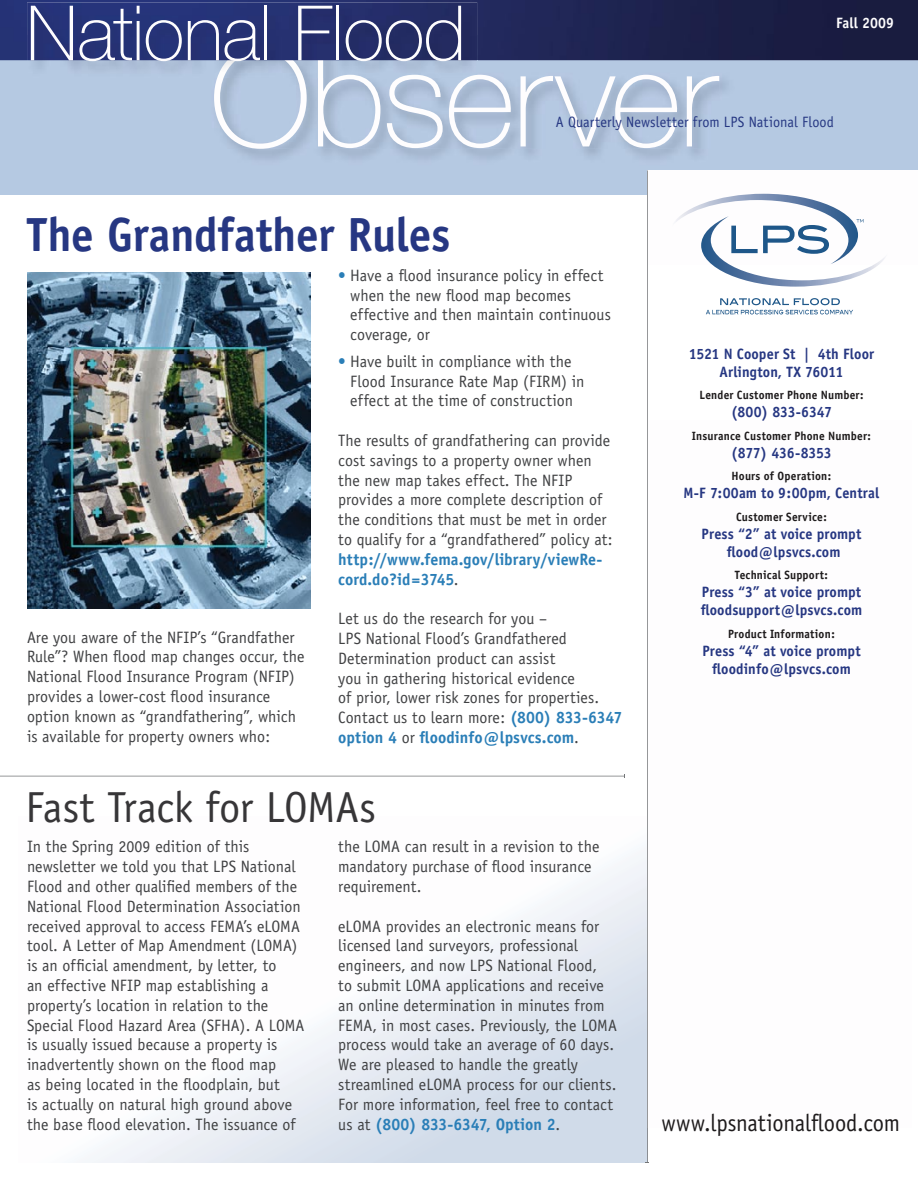
<style>
.page{position:relative;width:918px;height:1188px;background:#fff}
.page>*{position:absolute;margin:0;border:0;box-sizing:border-box;transform-origin:0 0}
.t1{font:100 136.35px "Helvetica Neue";letter-spacing:-.015em;color:#fefdfe}
.t2{font:100 76.35px "Helvetica Neue";letter-spacing:-.015em;color:#fefdfe}
.t3{font:700 48px "Officina Sans";letter-spacing:-.005em;color:#263782;scale:.94 1}
.t4{font:43.5px "Officina Sans";letter-spacing:-.005em;color:#373638}
.t5{font:24px "Officina Sans";color:#1d1a1b;scale:.94 1}
.t6{font:16.5px/19.8px "Officina Sans";color:#404143}
.t7{font:700 16.5px/19.8px "Officina Sans";color:#2a7eb7}
.t8{font:700 15px/18px "Officina Sans";letter-spacing:.005em;color:#263782;text-align:center;scale:.95 1}
.t9{font:15px "Officina Sans";letter-spacing:.01em;color:#263782;scale:.95 1}
.t10{font:700 15px "Officina Sans";letter-spacing:-.02em;color:#263782;scale:.95 1}
.t11{font:700 15px "Officina Sans";letter-spacing:.005em;color:#fefdfe;scale:.95 1}
.t12{font:700 12px "Officina Sans";letter-spacing:.015em;color:#1d1a1b;scale:.95 1}
.s1{color:#2a7eb7}
.s2{font-weight:400;color:#404143}
.s3{font-weight:700;color:#2a7eb7}
</style>
<div class="page">
<svg style="left:84px;top:851px;width:563px;height:311px"></svg>
<div style="left:0;top:35px;width:918px;height:159px;background:#b5c9e2"></div>
<img style="left:214px;top:60px;width:505px;height:89px">
<img style="left:0;top:0;width:918px;height:60px">
<img style="left:27px;top:2px;width:450px;height:69px">
<img style="left:214px;top:60px;width:263px;height:17px">
<div style="left:647px;top:170px;width:271px;height:95px;background:#fefdfe"></div>
<hr style="left:647px;top:170px;width:1px;height:992px;background:#747678">
<svg style="left:706px;top:298px;width:147px;height:16px"></svg>
<svg style="left:676px;top:194px;width:208px;height:93px"></svg>
<img style="left:27px;top:273px;width:283px;height:336px">
<hr style="left:0;top:776px;width:624px;height:1px;background:#747678">
<h2 class="t2" style="left:26px;top:-9px;width:442px">National Flood</h2>
<p class="t11" style="left:836px;top:14px;width:63px">Fall 2009</p>
<h1 class="t1" style="left:210px;top:22px;width:509px">Observer</h1>
<p class="t9" style="left:556px;top:113px;width:294px">A Quarterly Newsletter from LPS National Flood</p>
<h3 class="t3" style="left:27px;top:205px;width:452px">The Grandfather Rules</h3>
<p class="t6" style="left:27px;top:627px;width:279px">Are you aware of the NFIP’s “Grandfather Rule”? When flood map changes occur, the National Flood Insurance Program (NFIP) provides a lower-cost flood insurance option known as “grandfathering”, which is available for property owners who:</p>
<p class="t6" style="left:350px;top:265px;width:262px;text-indent:-12px"><span class="s1">•</span> Have a flood insurance policy in effect when the new flood map becomes effective and then maintain continuous coverage, or</p>
<p class="t6" style="left:350px;top:351px;width:236px;text-indent:-12px"><span class="s1">•</span> Have built in compliance with the<br>Flood Insurance Rate Map (FIRM) in effect at the time of construction</p>
<p class="t6" style="left:338px;top:431px;width:276px">The results of grandfathering can provide cost savings to a property owner when the new map takes effect. The NFIP provides a more complete description of the conditions that must be met in order to qualify for a “grandfathered” policy at:</p>
<p class="t7" style="left:338px;top:549px;width:266px">http://www.fema.gov/library/viewRe&shy;cord.do?id=3745<span class="s2">.</span></p>
<p class="t6" style="left:338px;top:609px;width:286px">Let us do the research for you –<br>LPS National Flood’s Grandfathered Determination product can assist<br>you in gathering historical evidence<br>of prior, lower risk zones for properties.<br>Contact us to learn more: <span class="s3">(800) 833-6347 option 4</span> or <span class="s3">floodinfo@lpsvcs.com</span>.</p>
<h3 class="t4" style="left:26px;top:782px;width:352px">Fast Track for LOMAs</h3>
<p class="t6" style="left:27px;top:837px;width:279px">In the Spring 2009 edition of this newsletter we told you that LPS National Flood and other qualified members of the National Flood Determination Association received approval to access FEMA’s eLOMA tool. A Letter of Map Amendment (LOMA) is an official amendment, by letter, to<br>an effective NFIP map establishing a property’s location in relation to the Special Flood Hazard Area (SFHA). A LOMA is usually issued because a property is inadvertently shown on the flood map<br>as being located in the floodplain, but<br>is actually on natural high ground above the base flood elevation. The issuance of</p>
<p class="t6" style="left:338px;top:837px;width:263px">the LOMA can result in a revision to the mandatory purchase of flood insurance requirement.</p>
<p class="t6" style="left:338px;top:916px;width:280px">eLOMA provides an electronic means for licensed land surveyors, professional engineers, and now LPS National Flood,<br>to submit LOMA applications and receive an online determination in minutes from FEMA, in most cases. Previously, the LOMA process would take an average of 60 days.<br>We are pleased to handle the greatly streamlined eLOMA process for our clients.<br>For more information, feel free to contact us at <span class="s3">(800) 833-6347, Option 2</span>.</p>
<p class="t8" style="left:689px;top:344px;width:197px">1521 N Cooper St | 4th Floor<br>Arlington, TX 76011</p>
<p class="t12" style="left:699px;top:388px;width:174px">Lender Customer Phone Number:</p>
<p class="t8" style="left:731px;top:403px;width:108px">(800) 833-6347</p>
<p class="t12" style="left:692px;top:428px;width:190px">Insurance Customer Phone Number:</p>
<p class="t10" style="left:731px;top:443px;width:107px">(877) 436-8353</p>
<p class="t12" style="left:732px;top:469px;width:106px">Hours of Operation:</p>
<p class="t8" style="left:684px;top:484px;width:208px">M-F 7:00am to 9:00pm, Central</p>
<p class="t12" style="left:736px;top:509px;width:97px">Customer Service:</p>
<p class="t8" style="left:702px;top:524px;width:170px">Press “2” at voice prompt flood@lpsvcs.com</p>
<p class="t12" style="left:735px;top:568px;width:99px">Technical Support:</p>
<p class="t8" style="left:701px;top:583px;width:172px;text-align:left">Press “3” at voice prompt floodsupport@lpsvcs.com</p>
<p class="t12" style="left:728px;top:626px;width:114px">Product Information:</p>
<p class="t8" style="left:702px;top:641px;width:168px">Press “4” at voice prompt floodinfo@lpsvcs.com</p>
<h3 class="t5" style="left:662px;top:1109px;width:255px">www.lpsnationalflood.com</h3>
</div>
